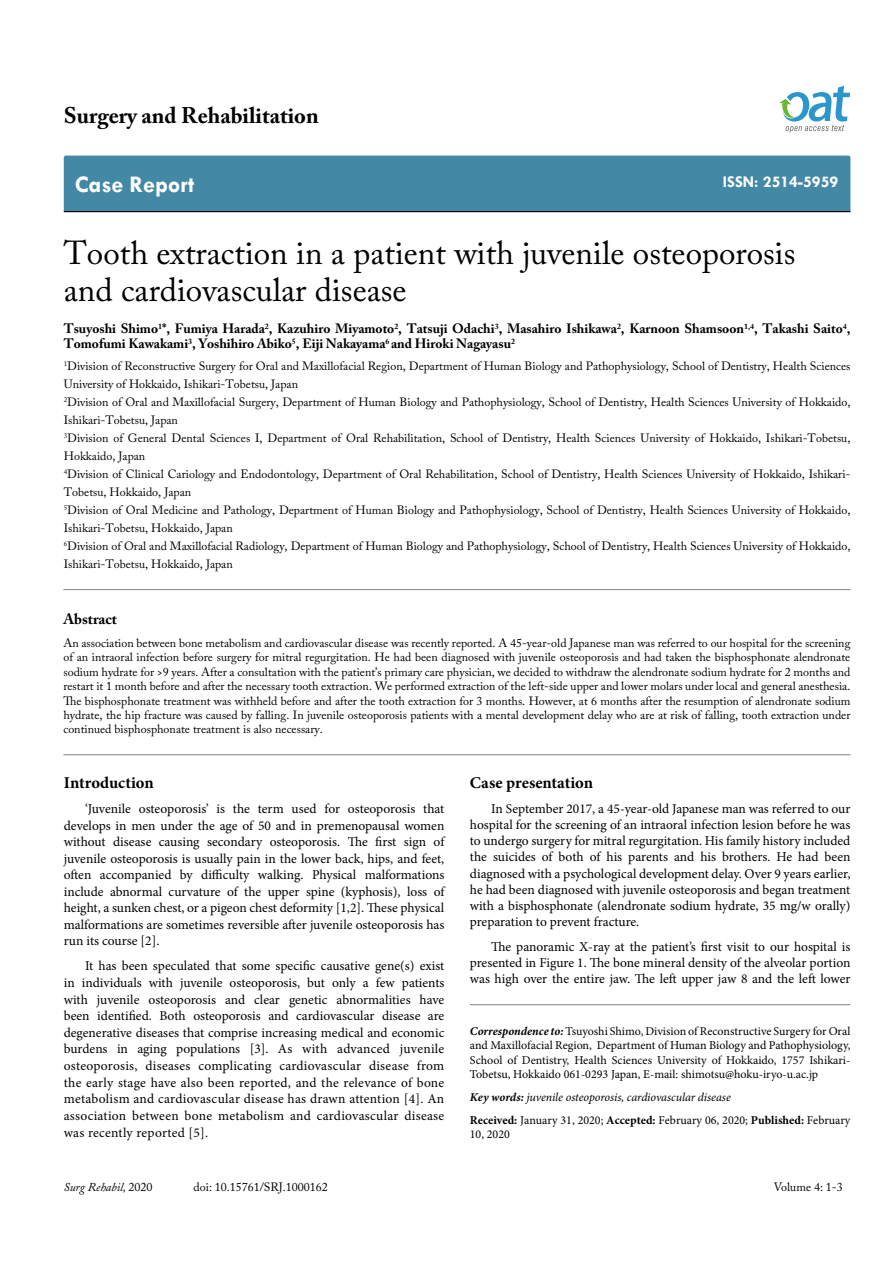
<style>
.page{position:relative;width:893px;height:1263px;background:#fff}
.page>*{position:absolute;margin:0;border:0;box-sizing:border-box;transform-origin:0 0}
.t1{font:33px/37.5px "Adobe Caslon Pro";color:#000}
.t2{font:700 24px "Tw Cen";color:#fff}
.t3{font:700 22.5px "Adobe Caslon Pro";color:#000}
.t4{font:700 16.5px "Minion Pro";letter-spacing:-.005em;color:#000}
.t5{font:700 16.5px "Tw Cen";color:#fff}
.t6{font:700 15px "Adobe Caslon Pro";color:#000}
.t7{font:13.5px/16.6px "Minion Pro";color:#000;text-align:justify}
.t8{font:700 13.5px/15px "Adobe Caslon Pro";color:#000}
.t9{font:12px/18px "Adobe Caslon Pro";color:#000}
.t10{font:12px/14.4px "Minion Pro";color:#000;text-align:justify}
.t11{font:italic 12px/23px "Minion Pro";letter-spacing:-.005em;color:#000}
.t12{font:italic 12px "Adobe Caslon Pro";color:#000}
.s1{font-weight:700;font-style:italic}
.s2{font-weight:700}
.s3{font-weight:700;font-style:normal}
.s4{font-style:normal}
</style>
<div class="page">
<div style="left:64px;top:156px;width:786px;height:55px;background:#4389a5"></div>
<hr style="left:64px;top:211px;width:786px;height:1px;background:#000">
<svg style="left:779px;top:86px;width:71px;height:47px"></svg>
<hr style="left:63px;top:754px;width:787px;height:1px;background:#808285">
<hr style="left:63px;top:589px;width:787px;height:1px;background:#808285">
<hr style="left:470px;top:1004px;width:380px;height:1px;background:#808285">
<h3 class="t3" style="left:64px;top:102px;width:256px">Surgery and Rehabilitation</h3>
<h2 class="t2" style="left:75px;top:170px;width:121px">Case Report</h2>
<h3 class="t5" style="left:723px;top:172px;width:117px">ISSN: 2514-5959</h3>
<h1 class="t1" style="left:64px;top:233px;width:733px">Tooth extraction in a patient with juvenile osteoporosis and cardiovascular disease</h1>
<p class="t8" style="left:64px;top:321px;width:788px">Tsuyoshi Shimo<sup>1</sup>*, Fumiya Harada<sup>2</sup>, Kazuhiro Miyamoto<sup>2</sup>, Tatsuji Odachi<sup>3</sup>, Masahiro Ishikawa<sup>2</sup>, Karnoon Shamsoon<sup>1,4</sup>, Takashi Saito<sup>4</sup>,<br>Tomofumi Kawakami<sup>3</sup>, Yoshihiro Abiko<sup>5</sup>, Eiji Nakayama<sup>6</sup> and Hiroki Nagayasu<sup>2</sup></p>
<p class="t9" style="left:64px;top:357px;width:788px"><sup>1</sup>Division of Reconstructive Surgery for Oral and Maxillofacial Region, Department of Human Biology and Pathophysiology, School of Dentistry, Health Sciences University of Hokkaido, Ishikari-Tobetsu, Japan<br><sup>2</sup>Division of Oral and Maxillofacial Surgery, Department of Human Biology and Pathophysiology, School of Dentistry, Health Sciences University of Hokkaido, Ishikari-Tobetsu, Japan<br><sup>3</sup>Division of General Dental Sciences I, Department of Oral Rehabilitation, School of Dentistry, Health Sciences University of Hokkaido, Ishikari-Tobetsu, Hokkaido, Japan<br><sup>4</sup>Division of Clinical Cariology and Endodontology, Department of Oral Rehabilitation, School of Dentistry, Health Sciences University of Hokkaido, Ishikari-Tobetsu, Hokkaido, Japan<br><sup>5</sup>Division of Oral Medicine and Pathology, Department of Human Biology and Pathophysiology, School of Dentistry, Health Sciences University of Hokkaido, Ishikari-Tobetsu, Hokkaido, Japan<br><sup>6</sup>Division of Oral and Maxillofacial Radiology, Department of Human Biology and Pathophysiology, School of Dentistry, Health Sciences University of Hokkaido, Ishikari-Tobetsu, Hokkaido, Japan</p>
<p class="t6" style="left:63px;top:610px;width:55px">Abstract</p>
<p class="t9" style="left:63px;top:636px;width:789px;line-height:14.4px;text-align:justify">An association between bone metabolism and cardiovascular disease was recently reported. A 45-year-old Japanese man was referred to our hospital for the screening of an intraoral infection before surgery for mitral regurgitation. He had been diagnosed with juvenile osteoporosis and had taken the bisphosphonate alendronate sodium hydrate for &gt;9 years. After a consultation with the patient’s primary care physician, we decided to withdraw the alendronate sodium hydrate for 2 months and restart it 1 month before and after the necessary tooth extraction. We performed extraction of the left-side upper and lower molars under local and general anesthesia.<br>The bisphosphonate treatment was withheld before and after the tooth extraction for 3 months. However, at 6 months after the resumption of alendronate sodium hydrate, the hip fracture was caused by falling. In juvenile osteoporosis patients with a mental development delay who are at risk of falling, tooth extraction under continued bisphosphonate treatment is also necessary.</p>
<h3 class="t4" style="left:64px;top:771px;width:91px">Introduction</h3>
<p class="t7" style="left:64px;top:800px;width:382px;text-indent:21px">‘Juvenile osteoporosis’ is the term used for osteoporosis that develops in men under the age of 50 and in premenopausal women without disease causing secondary osteoporosis. The first sign of juvenile osteoporosis is usually pain in the lower back, hips, and feet, often accompanied by difficulty walking. Physical malformations include abnormal curvature of the upper spine (kyphosis), loss of height, a sunken chest, or a pigeon chest deformity [1,2]. These physical malformations are sometimes reversible after juvenile osteoporosis has run its course [2].</p>
<p class="t7" style="left:64px;top:958px;width:382px;text-indent:21px">It has been speculated that some specific causative gene(s) exist in individuals with juvenile osteoporosis, but only a few patients with juvenile osteoporosis and clear genetic abnormalities have been identified. Both osteoporosis and cardiovascular disease are degenerative diseases that comprise increasing medical and economic burdens in aging populations [3]. As with advanced juvenile osteoporosis, diseases complicating cardiovascular disease from the early stage have also been reported, and the relevance of bone metabolism and cardiovascular disease has drawn attention [4]. An association between bone metabolism and cardiovascular disease was recently reported [5].</p>
<h3 class="t4" style="left:470px;top:771px;width:125px">Case presentation</h3>
<p class="t7" style="left:470px;top:800px;width:382px;line-height:16.2px;text-indent:21px">In September 2017, a 45-year-old Japanese man was referred to our hospital for the screening of an intraoral infection lesion before he was to undergo surgery for mitral regurgitation. His family history included the suicides of both of his parents and his brothers. He had been diagnosed with a psychological development delay. Over 9 years earlier, he had been diagnosed with juvenile osteoporosis and began treatment with a bisphosphonate (alendronate sodium hydrate, 35 mg/w orally) preparation to prevent fracture.</p>
<p class="t7" style="left:470px;top:938px;width:382px;line-height:16.2px;text-indent:21px">The panoramic X-ray at the patient’s first visit to our hospital is presented in Figure 1. The bone mineral density of the alveolar portion was high over the entire jaw. The left upper jaw 8 and the left lower</p>
<p class="t10" style="left:470px;top:1024px;width:382px"><span class="s1">Correspondence to:</span> Tsuyoshi Shimo, Division of Reconstructive Surgery for Oral and Maxillofacial Region, Department of Human Biology and Pathophysiology, School of Dentistry, Health Sciences University of Hokkaido, 1757 Ishikari-Tobetsu, Hokkaido 061-0293 Japan, E-mail: shimotsu@hoku-iryo-u.ac.jp</p>
<p class="t11" style="left:470px;top:1085px;width:382px"><span class="s2">Key words:</span> juvenile osteoporosis, cardiovascular disease<br><span class="s3">Received:</span> <span class="s4">January 31, 2020;</span> <span class="s3">Accepted:</span> <span class="s4">February 06, 2020;</span> <span class="s3">Published:</span> <span class="s4">February</span></p>
<p class="t10" style="left:470px;top:1127px;width:42px">10, 2020</p>
<p class="t12" style="left:64px;top:1180px;width:90px">Surg Rehabil, <span class="s4">2020</span></p>
<p class="t9" style="left:194px;top:1178px;width:136px">doi: 10.15761/SRJ.1000162</p>
<p class="t9" style="left:774px;top:1178px;width:71px">Volume 4: 1-3</p>
</div>
